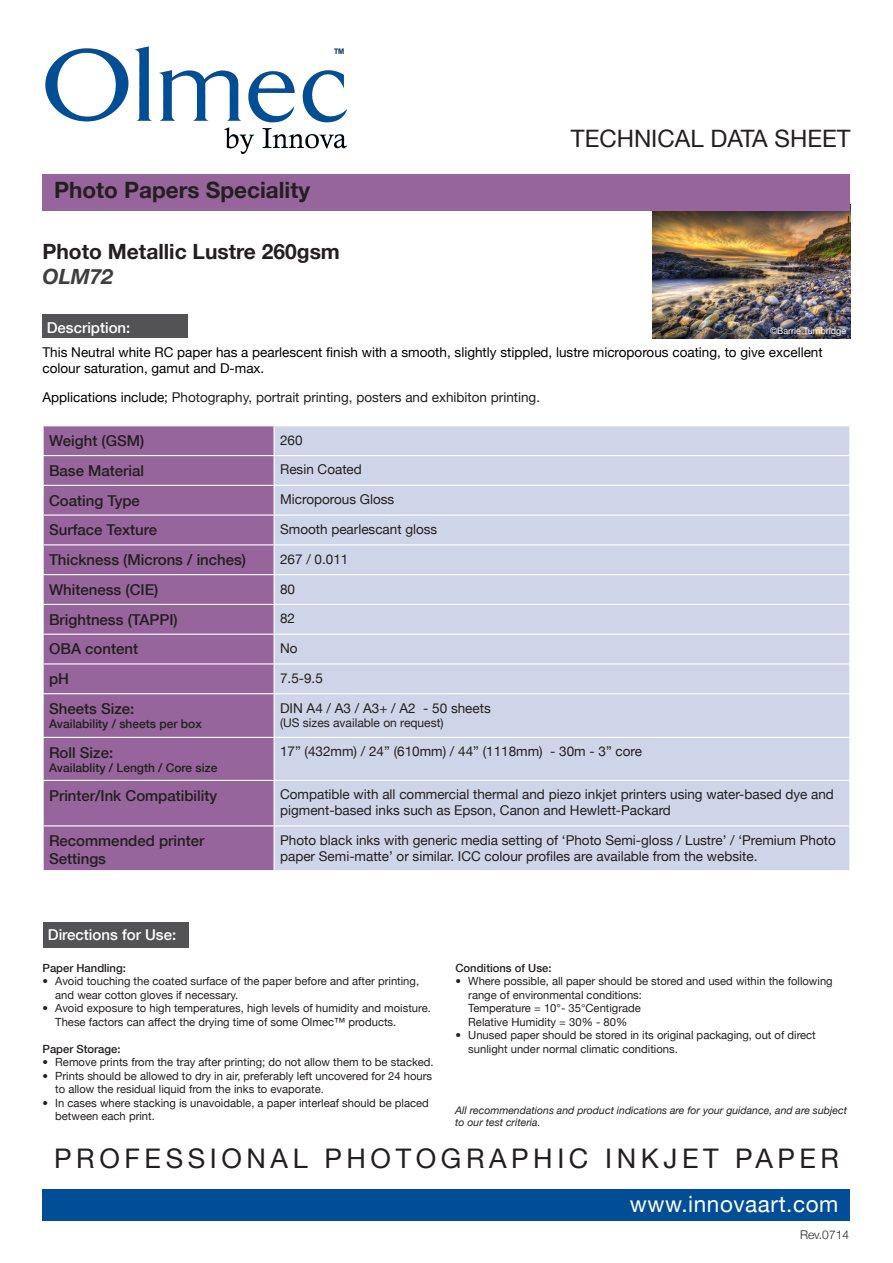
<style>
.page{position:relative;width:893px;height:1263px;background:#fff}
.page>*{position:absolute;margin:0;border:0;box-sizing:border-box;transform-origin:0 0}
.t1{font:27px "Helvetica Neue";letter-spacing:.17em;color:#231f20}
.t2{font:24px "Helvetica Neue";color:#231f20}
.t3{font:700 22.5px "Helvetica Neue";color:#231f20}
.t4{font:22.5px "Helvetica Neue";letter-spacing:.025em;color:#fff}
.t5{font:700 21px "Helvetica Neue";color:#231f20}
.t6{font:italic 700 21px "Helvetica Neue";color:#3e3e3f}
.t7{font:500 15px "Helvetica Neue";color:#231f20}
.t8{font:500 15px "Helvetica Neue";color:#fff}
.t9{font:13.5px/16.2px "Helvetica Neue";color:#231f20}
.t10{font:13.5px/16.2px "Helvetica Neue";color:#000}
.t11{font:500 12px "Helvetica Neue";color:#231f20}
.t12{font:12px "Helvetica Neue";color:#231f20}
.t13{font:300 12px "Helvetica Neue";color:#231f20}
.t14{font:11.25px/13.5px "Helvetica Neue";color:#231f20}
.t15{font:500 11.25px "Helvetica Neue";color:#231f20}
.t16{font:italic 10.5px/12.6px "Helvetica Neue";color:#231f20}
.t17{font:9px "Helvetica Neue";color:#fff}
.s1{color:#000}
</style>
<div class="page">
<img style="left:45px;top:46px;width:302px;height:108px">
<div style="left:43px;top:1189px;width:807px;height:32px;background:#014e96"></div>
<div style="left:44px;top:922px;width:145px;height:25px;background:#535355"></div>
<img style="left:652px;top:210px;width:198px;height:128px">
<div style="left:43px;top:174px;width:807px;height:36px;background:#96659b"></div>
<div style="left:43px;top:314px;width:145px;height:24px;background:#535355"></div>
<div style="left:44px;top:426px;width:230px;height:444px;background:#96659b"></div>
<div style="left:275px;top:426px;width:574px;height:444px;background:#cfd5e9"></div>
<hr style="left:43px;top:455px;width:231px;height:1px;background:#fff">
<hr style="left:274px;top:455px;width:576px;height:1px;background:#fff">
<hr style="left:43px;top:485px;width:231px;height:1px;background:#fff">
<hr style="left:274px;top:485px;width:576px;height:1px;background:#fff">
<hr style="left:43px;top:514px;width:231px;height:2px;background:#fff">
<hr style="left:274px;top:514px;width:576px;height:2px;background:#fff">
<hr style="left:43px;top:544px;width:231px;height:1px;background:#fff">
<hr style="left:274px;top:544px;width:576px;height:1px;background:#fff">
<hr style="left:43px;top:574px;width:231px;height:1px;background:#fff">
<hr style="left:274px;top:574px;width:576px;height:1px;background:#fff">
<hr style="left:43px;top:604px;width:231px;height:1px;background:#fff">
<hr style="left:274px;top:604px;width:576px;height:1px;background:#fff">
<hr style="left:43px;top:634px;width:231px;height:1px;background:#fff">
<hr style="left:274px;top:634px;width:576px;height:1px;background:#fff">
<hr style="left:43px;top:663px;width:231px;height:1px;background:#fff">
<svg style="left:43px;top:426px;width:1px;height:267px"></svg>
<hr style="left:274px;top:663px;width:576px;height:1px;background:#fff">
<svg style="left:274px;top:426px;width:1px;height:267px"></svg>
<svg style="left:849px;top:426px;width:1px;height:267px"></svg>
<hr style="left:43px;top:693px;width:231px;height:1px;background:#fff">
<hr style="left:274px;top:693px;width:576px;height:1px;background:#fff">
<hr style="left:43px;top:737px;width:231px;height:1px;background:#fff">
<hr style="left:274px;top:737px;width:576px;height:1px;background:#fff">
<hr style="left:43px;top:780px;width:231px;height:1px;background:#fff">
<hr style="left:274px;top:780px;width:576px;height:1px;background:#fff">
<hr style="left:43px;top:825px;width:231px;height:1px;background:#fff">
<hr style="left:274px;top:825px;width:576px;height:1px;background:#fff">
<p class="t3" style="left:54px;top:170px;width:257px">Photo Papers Speciality</p>
<p class="t5" style="left:43px;top:232px;width:299px">Photo Metallic Lustre 260gsm</p>
<p class="t6" style="left:43px;top:260px;width:72px">OLM72</p>
<p class="t8" style="left:47px;top:315px;width:85px">Description:</p>
<h2 class="t2" style="left:571px;top:118px;width:281px">TECHNICAL DATA SHEET</h2>
<p class="t17" style="left:770px;top:323px;width:78px">©Barrie Tumbridge</p>
<p class="t10" style="left:43px;top:343px;width:782px">This Neutral white RC paper has a pearlescent finish with a smooth, slightly stippled, lustre microporous coating, to give excellent colour saturation, gamut and D-max.</p>
<p class="t9" style="left:43px;top:388px;width:499px"><span class="s1">Applications include;</span> Photography, portrait printing, posters and exhibiton printing.</p>
<p class="t7" style="left:49px;top:429px;width:97px">Weight (GSM)</p>
<p class="t9" style="left:280px;top:431px;width:24px">260</p>
<p class="t7" style="left:49px;top:458px;width:97px">Base Material</p>
<p class="t9" style="left:280px;top:461px;width:83px">Resin Coated</p>
<p class="t7" style="left:49px;top:488px;width:92px">Coating Type</p>
<p class="t9" style="left:280px;top:490px;width:116px">Microporous Gloss</p>
<p class="t7" style="left:49px;top:518px;width:110px">Surface Texture</p>
<p class="t9" style="left:280px;top:520px;width:159px">Smooth pearlescant gloss</p>
<p class="t7" style="left:49px;top:548px;width:199px">Thickness (Microns / inches)</p>
<p class="t9" style="left:280px;top:550px;width:70px">267 / 0.011</p>
<p class="t7" style="left:49px;top:577px;width:111px">Whiteness (CIE)</p>
<p class="t9" style="left:280px;top:580px;width:17px">80</p>
<p class="t7" style="left:49px;top:607px;width:130px">Brightness (TAPPI)</p>
<p class="t9" style="left:280px;top:609px;width:17px">82</p>
<p class="t7" style="left:49px;top:637px;width:90px">OBA content</p>
<p class="t9" style="left:280px;top:639px;width:19px">No</p>
<p class="t7" style="left:49px;top:667px;width:21px">pH</p>
<p class="t9" style="left:280px;top:669px;width:44px">7.5-9.5</p>
<p class="t7" style="left:49px;top:697px;width:87px">Sheets Size:</p>
<p class="t11" style="left:49px;top:714px;width:154px">Availability / sheets per box</p>
<p class="t9" style="left:280px;top:699px;width:212px">DIN A4 / A3 / A3+ / A2 - 50 sheets</p>
<p class="t12" style="left:280px;top:712px;width:165px">(US sizes available on request)</p>
<p class="t7" style="left:49px;top:740px;width:66px">Roll Size:</p>
<p class="t11" style="left:49px;top:758px;width:170px">Availablity / Length / Core size</p>
<p class="t9" style="left:280px;top:742px;width:363px">17” (432mm) / 24” (610mm) / 44” (1118mm) - 30m - 3” core</p>
<p class="t7" style="left:49px;top:783px;width:170px">Printer/Ink Compatibility</p>
<p class="t9" style="left:280px;top:785px;width:555px">Compatible with all commercial thermal and piezo inkjet printers using water-based dye and pigment-based inks such as Epson, Canon and Hewlett-Packard</p>
<p class="t7" style="left:49px;top:829px;width:157px">Recommended printer</p>
<p class="t7" style="left:49px;top:847px;width:58px">Settings</p>
<p class="t9" style="left:280px;top:831px;width:557px">Photo black inks with generic media setting of ‘Photo Semi-gloss / Lustre’ / ‘Premium Photo paper Semi-matte’ or similar. ICC colour profiles are available from the website.</p>
<h3 class="t8" style="left:48px;top:923px;width:130px">Directions for Use:</h3>
<p class="t15" style="left:43px;top:959px;width:85px">Paper Handling:</p>
<p class="t14" style="left:55px;top:974px;width:365px;text-indent:-13px">• Avoid touching the coated surface of the paper before and after printing, and wear cotton gloves if necessary.</p>
<p class="t14" style="left:55px;top:1001px;width:377px;text-indent:-13px">• Avoid exposure to high temperatures, high levels of humidity and moisture.<br>These factors can affect the drying time of some Olmec™ products.</p>
<p class="t15" style="left:43px;top:1040px;width:79px">Paper Storage:</p>
<p class="t14" style="left:43px;top:1055px;width:393px">• Remove prints from the tray after printing; do not allow them to be stacked.</p>
<p class="t14" style="left:55px;top:1068px;width:378px;text-indent:-13px">• Prints should be allowed to dry in air, preferably left uncovered for 24 hours to allow the residual liquid from the inks to evaporate.</p>
<p class="t14" style="left:55px;top:1095px;width:375px;text-indent:-13px">• In cases where stacking is unavoidable, a paper interleaf should be placed between each print.</p>
<p class="t15" style="left:455px;top:959px;width:98px">Conditions of Use:</p>
<p class="t14" style="left:468px;top:974px;width:366px;text-indent:-13px">• Where possible, all paper should be stored and used within the following range of environmental conditions:<br>Temperature = 10°- 35°Centigrade<br>Relative Humidity = 30% - 80%</p>
<p class="t14" style="left:468px;top:1028px;width:349px;text-indent:-13px">• Unused paper should be stored in its original packaging, out of direct sunlight under normal climatic conditions.</p>
<p class="t16" style="left:455px;top:1103px;width:393px">All recommendations and product indications are for your guidance, and are subject to our test criteria.</p>
<p class="t1" style="left:54px;top:1135px;width:786px">PROFESSIONAL PHOTOGRAPHIC INKJET PAPER</p>
<h3 class="t4" style="left:630px;top:1184px;width:210px">www.innovaart.com</h3>
<p class="t13" style="left:800px;top:1225px;width:50px">Rev.0714</p>
</div>
